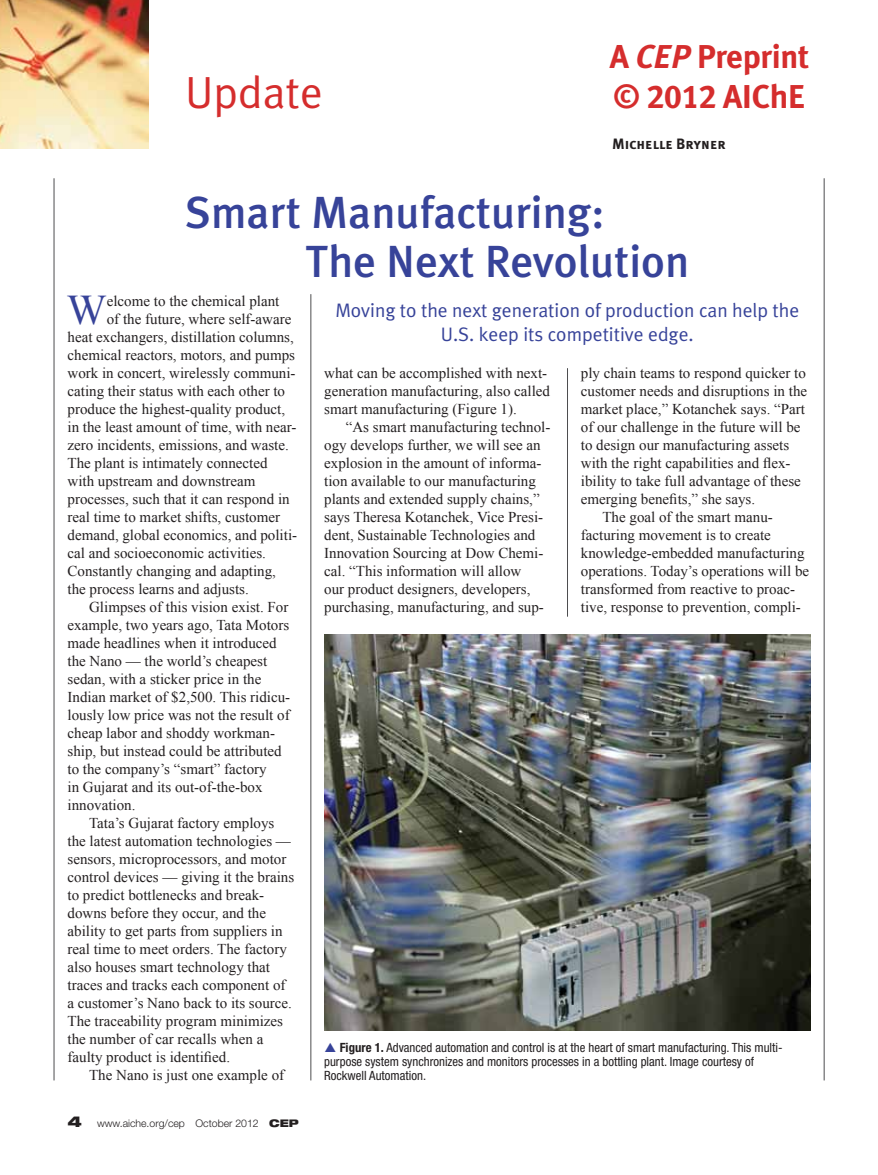
<style>
.page{position:relative;width:878px;height:1175px;background:#fff}
.page>*{position:absolute;margin:0;border:0;box-sizing:border-box;transform-origin:0 0}
.t1{font:500 45px/48.6px "Meta Plus";color:#374399}
.t2{font:45px "Meta Plus Normal";color:#d52d2d}
.t3{font:42.15px "Times New Roman";color:#374399}
.t4{font:700 33px/39.6px "Meta Plus";letter-spacing:-.01em;color:#d52d2d}
.t5{font:19.5px/24px "Meta Plus Normal";color:#374399;text-align:center}
.t6{font:15px/18px "Times New Roman";color:#231f20}
.t7{font:15px "Meta Plus Bold Caps";color:#231f20}
.t8{font:condensed 12.75px/14.2px "Helvetica Neue";color:#231f20}
.t9{font:300 10.5px "Helvetica Neue";color:#231f20}
.s1{font-style:italic}
.s2{font-family:"Meta Plus Bold Caps";font-weight:400}
.s3{font-weight:900;font-stretch:expanded;font-size:15px}
.s4{font-weight:900;font-stretch:expanded}
.s5{font-weight:700}
</style>
<div class="page">
<img style="left:0;top:0;width:148px;height:148px">
<img style="left:324px;top:634px;width:486px;height:396px">
<hr style="left:54px;top:178px;width:1px;height:902px;background:#4d4d4f">
<hr style="left:310px;top:294px;width:1px;height:786px;background:#4d4d4f">
<hr style="left:567px;top:368px;width:1px;height:248px;background:#4d4d4f">
<hr style="left:823px;top:178px;width:1px;height:902px;background:#4d4d4f">
<h1 class="t2" style="left:185px;top:66px;width:139px">Update</h1>
<h3 class="t4" style="left:610px;top:37px;width:200px">A <span class="s1">CEP</span> Preprint © <span class="s2">2012</span> AIChE</h3>
<p class="t7" style="left:612px;top:135px;width:115px">Michelle Bryner</p>
<h1 class="t1" style="left:305px;top:188px;width:385px;text-indent:-120px">Smart Manufacturing:<br>The Next Revolution</h1>
<h2 class="t3" style="left:67px;top:282px;width:41px">W</h2>
<p class="t6" style="left:107px;top:292px;width:174px">elcome to the chemical plant</p>
<p class="t6" style="left:107px;top:310px;width:186px">of the future, where self-aware</p>
<p class="t6" style="left:68px;top:328px;width:228px">heat exchangers, distillation columns,</p>
<p class="t6" style="left:68px;top:346px;width:229px">chemical reactors, motors, and pumps</p>
<p class="t6" style="left:68px;top:364px;width:229px">work in concert, wirelessly communi-</p>
<p class="t6" style="left:68px;top:382px;width:219px">cating their status with each other to</p>
<p class="t6" style="left:68px;top:400px;width:219px">produce the highest-quality product,</p>
<p class="t6" style="left:68px;top:418px;width:230px">in the least amount of time, with near-</p>
<p class="t6" style="left:68px;top:436px;width:223px">zero incidents, emissions, and waste.</p>
<p class="t6" style="left:68px;top:454px;width:201px">The plant is intimately connected</p>
<p class="t6" style="left:68px;top:472px;width:189px">with upstream and downstream</p>
<p class="t6" style="left:68px;top:490px;width:224px">processes, such that it can respond in</p>
<p class="t6" style="left:68px;top:508px;width:214px">real time to market shifts, customer</p>
<p class="t6" style="left:68px;top:526px;width:231px">demand, global economics, and politi-</p>
<p class="t6" style="left:68px;top:544px;width:200px">cal and socioeconomic activities.</p>
<p class="t6" style="left:68px;top:562px;width:210px">Constantly changing and adapting,</p>
<p class="t6" style="left:68px;top:580px;width:183px">the process learns and adjusts.</p>
<p class="t6" style="left:89px;top:598px;width:201px">Glimpses of this vision exist. For</p>
<p class="t6" style="left:68px;top:616px;width:223px">example, two years ago, Tata Motors</p>
<p class="t6" style="left:68px;top:634px;width:211px">made headlines when it introduced</p>
<p class="t6" style="left:68px;top:652px;width:201px">the Nano — the world’s cheapest</p>
<p class="t6" style="left:68px;top:670px;width:195px">sedan, with a sticker price in the</p>
<p class="t6" style="left:68px;top:688px;width:224px">Indian market of $2,500. This ridicu-</p>
<p class="t6" style="left:68px;top:706px;width:224px">lously low price was not the result of</p>
<p class="t6" style="left:68px;top:724px;width:209px">cheap labor and shoddy workman-</p>
<p class="t6" style="left:68px;top:742px;width:216px">ship, but instead could be attributed</p>
<p class="t6" style="left:68px;top:760px;width:201px">to the company’s “smart” factory</p>
<p class="t6" style="left:68px;top:778px;width:196px">in Gujarat and its out-of-the-box</p>
<p class="t6" style="left:68px;top:796px;width:69px">innovation.</p>
<p class="t6" style="left:89px;top:814px;width:187px">Tata’s Gujarat factory employs</p>
<p class="t6" style="left:68px;top:832px;width:225px">the latest automation technologies —</p>
<p class="t6" style="left:68px;top:850px;width:220px">sensors, microprocessors, and motor</p>
<p class="t6" style="left:68px;top:868px;width:228px">control devices — giving it the brains</p>
<p class="t6" style="left:68px;top:886px;width:198px">to predict bottlenecks and break-</p>
<p class="t6" style="left:68px;top:904px;width:200px">downs before they occur, and the</p>
<p class="t6" style="left:68px;top:922px;width:216px">ability to get parts from suppliers in</p>
<p class="t6" style="left:68px;top:940px;width:221px">real time to meet orders. The factory</p>
<p class="t6" style="left:68px;top:958px;width:204px">also houses smart technology that</p>
<p class="t6" style="left:68px;top:976px;width:219px">traces and tracks each component of</p>
<p class="t6" style="left:68px;top:994px;width:226px">a customer’s Nano back to its source.</p>
<p class="t6" style="left:68px;top:1012px;width:217px">The traceability program minimizes</p>
<p class="t6" style="left:68px;top:1030px;width:197px">the number of car recalls when a</p>
<p class="t6" style="left:68px;top:1048px;width:164px">faulty product is identified.</p>
<p class="t6" style="left:89px;top:1066px;width:196px">The Nano is just one example of</p>
<p class="t9" style="left:68px;top:1117px;width:233px"><span class="s3">4</span> www.aiche.org/cep October 2012 <span class="s4">CEP</span></p>
<h3 class="t5" style="left:335px;top:298px;width:465px">Moving to the next generation of production can help the<br>U.S. keep its competitive edge.</h3>
<p class="t6" style="left:324px;top:364px;width:227px">what can be accomplished with next&shy;generation manufacturing, also called smart manufacturing (Figure 1).</p>
<p class="t6" style="left:324px;top:418px;width:228px;text-indent:22px">“As smart manufacturing technol&shy;ogy develops further, we will see an explosion in the amount of informa&shy;tion available to our manufacturing plants and extended supply chains,” says Theresa Kotanchek, Vice Presi&shy;dent, Sustainable Technologies and Innovation Sourcing at Dow Chemi&shy;cal. “This information will allow<br>our product designers, developers, purchasing, manufacturing, and sup-</p>
<p class="t6" style="left:581px;top:364px;width:226px">ply chain teams to respond quicker to</p>
<p class="t6" style="left:581px;top:382px;width:228px">customer needs and disruptions in the</p>
<p class="t6" style="left:581px;top:400px;width:226px">market place,” Kotanchek says. “Part</p>
<p class="t6" style="left:581px;top:418px;width:221px">of our challenge in the future will be</p>
<p class="t6" style="left:581px;top:436px;width:210px">to design our manufacturing assets</p>
<p class="t6" style="left:581px;top:454px;width:211px">with the right capabilities and flex-</p>
<p class="t6" style="left:581px;top:472px;width:221px">ibility to take full advantage of these</p>
<p class="t6" style="left:581px;top:490px;width:176px">emerging benefits,” she says.</p>
<p class="t6" style="left:602px;top:508px;width:172px">The goal of the smart manu-</p>
<p class="t6" style="left:581px;top:526px;width:191px">facturing movement is to create</p>
<p class="t6" style="left:581px;top:544px;width:225px">knowledge-embedded manufacturing</p>
<p class="t6" style="left:581px;top:562px;width:230px">operations. Today’s operations will be</p>
<p class="t6" style="left:581px;top:580px;width:216px">transformed from reactive to proac-</p>
<p class="t6" style="left:581px;top:598px;width:221px">tive, response to prevention, compli-</p>
<p class="t8" style="left:324px;top:1040px;width:460px;text-indent:16px"><span class="s5">Figure 1.</span> Advanced automation and control is at the heart of smart manufacturing. This multi&shy;purpose system synchronizes and monitors processes in a bottling plant. Image courtesy of<br>Rockwell Automation.</p>
</div>
